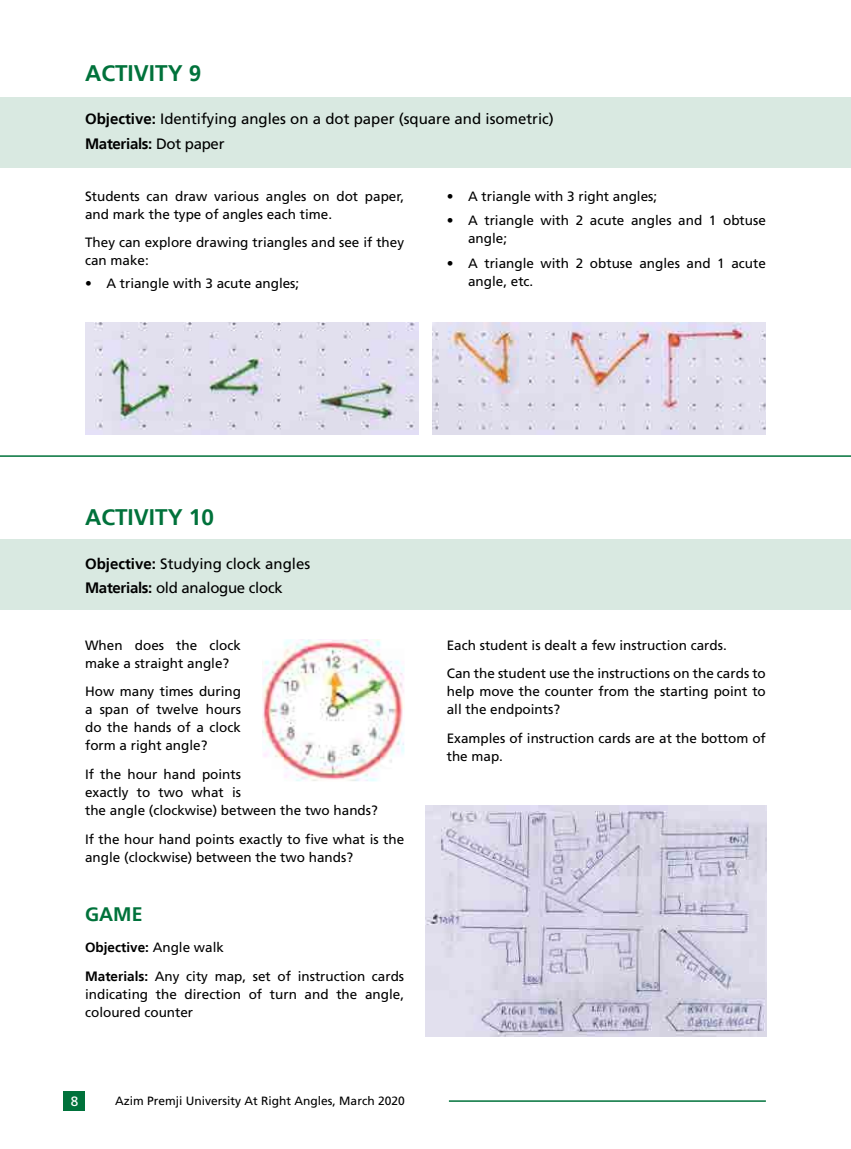
<style>
.page{position:relative;width:851px;height:1149px;background:#fff}
.page>*{position:absolute;margin:0;border:0;box-sizing:border-box;transform-origin:0 0}
.t1{font:700 22.5px "Frutiger LT";color:#00723b}
.t2{font:700 19.5px "Frutiger LT";color:#00723b}
.t3{font:15px/24.3px "Frutiger";color:#000}
.t4{font:700 15px "Frutiger LT";letter-spacing:-.02em;color:#000}
.t5{font:13.5px/18px "Frutiger";color:#000}
.t6{font:700 13.5px "Frutiger LT";color:#000}
.t7{font:13.5px "Frutiger";color:#fff}
.t8{font:12px "Frutiger";color:#000}
.s1{font-family:"Frutiger LT";font-weight:700}
.s2{font-family:"Frutiger";font-weight:400}
</style>
<div class="page">
<div style="left:64px;top:1091px;width:21px;height:19px;background:#00723b"></div>
<hr style="left:449px;top:1099px;width:316px;height:2px;background:#00723b">
<div style="left:0;top:97px;width:850px;height:70px;background:#d9e9e1"></div>
<div style="left:0;top:539px;width:850px;height:70px;background:#d9e9e1"></div>
<hr style="left:0;top:455px;width:850px;height:1px;background:#00723b">
<img style="left:85px;top:322px;width:334px;height:113px">
<img style="left:432px;top:322px;width:333px;height:112px">
<img style="left:262px;top:639px;width:142px;height:142px">
<img style="left:425px;top:805px;width:341px;height:230px">
<h1 class="t1" style="left:85px;top:60px;width:118px">ACTIVITY 9</h1>
<p class="t3" style="left:85px;top:107px;width:470px"><span class="s1">Objective:</span> Identifying angles on a dot paper (square and isometric)</p>
<p class="t4" style="left:85px;top:135px;width:141px">Materials: <span class="s2">Dot paper</span></p>
<p class="t5" style="left:85px;top:187px;width:320px">Students can draw various angles on dot paper, and mark the type of angles each time.</p>
<p class="t5" style="left:85px;top:233px;width:320px">They can explore drawing triangles and see if they can make:</p>
<p class="t5" style="left:85px;top:274px;width:216px">• A triangle with 3 acute angles;</p>
<p class="t5" style="left:446px;top:187px;width:212px">• A triangle with 3 right angles;</p>
<p class="t5" style="left:468px;top:211px;width:299px;text-indent:-21px">• A triangle with 2 acute angles and 1 obtuse angle;</p>
<p class="t5" style="left:468px;top:254px;width:299px;text-indent:-21px">• A triangle with 2 obtuse angles and 1 acute angle, etc.</p>
<h1 class="t1" style="left:85px;top:504px;width:130px">ACTIVITY 10</h1>
<p class="t3" style="left:85px;top:551px;width:227px"><span class="s1">Objective:</span> Studying clock angles<br><span class="s1">Materials:</span> old analogue clock</p>
<p class="t5" style="left:85px;top:635px;width:157px">When does the clock make a straight angle?</p>
<p class="t5" style="left:85px;top:682px;width:157px;text-align:justify">How many times during a span of twelve hours do the hands of a clock form a right angle?</p>
<p class="t5" style="left:85px;top:764px;width:294px">If the hour hand points<br>exactly to two what is<br>the angle (clockwise) between the two hands?</p>
<p class="t5" style="left:85px;top:829px;width:320px">If the hour hand points exactly to five what is the angle (clockwise) between the two hands?</p>
<h2 class="t2" style="left:85px;top:902px;width:59px">GAME</h2>
<p class="t6" style="left:85px;top:939px;width:140px">Objective: <span class="s2">Angle walk</span></p>
<p class="t5" style="left:85px;top:966px;width:320px;text-align:justify"><span class="s1">Materials:</span> Any city map, set of instruction cards indicating the direction of turn and the angle, coloured counter</p>
<p class="t7" style="left:71px;top:1092px;width:9px">8</p>
<p class="t8" style="left:115px;top:1093px;width:291px">Azim Premji University At Right Angles, March 2020</p>
<p class="t5" style="left:446px;top:630px;width:320px;line-height:28.7px">Each student is dealt a few instruction cards.<br>Can the student use the instructions on the cards to</p>
<p class="t5" style="left:446px;top:682px;width:320px">help move the counter from the starting point to all the endpoints?</p>
<p class="t5" style="left:446px;top:728px;width:320px">Examples of instruction cards are at the bottom of the map.</p>
</div>
